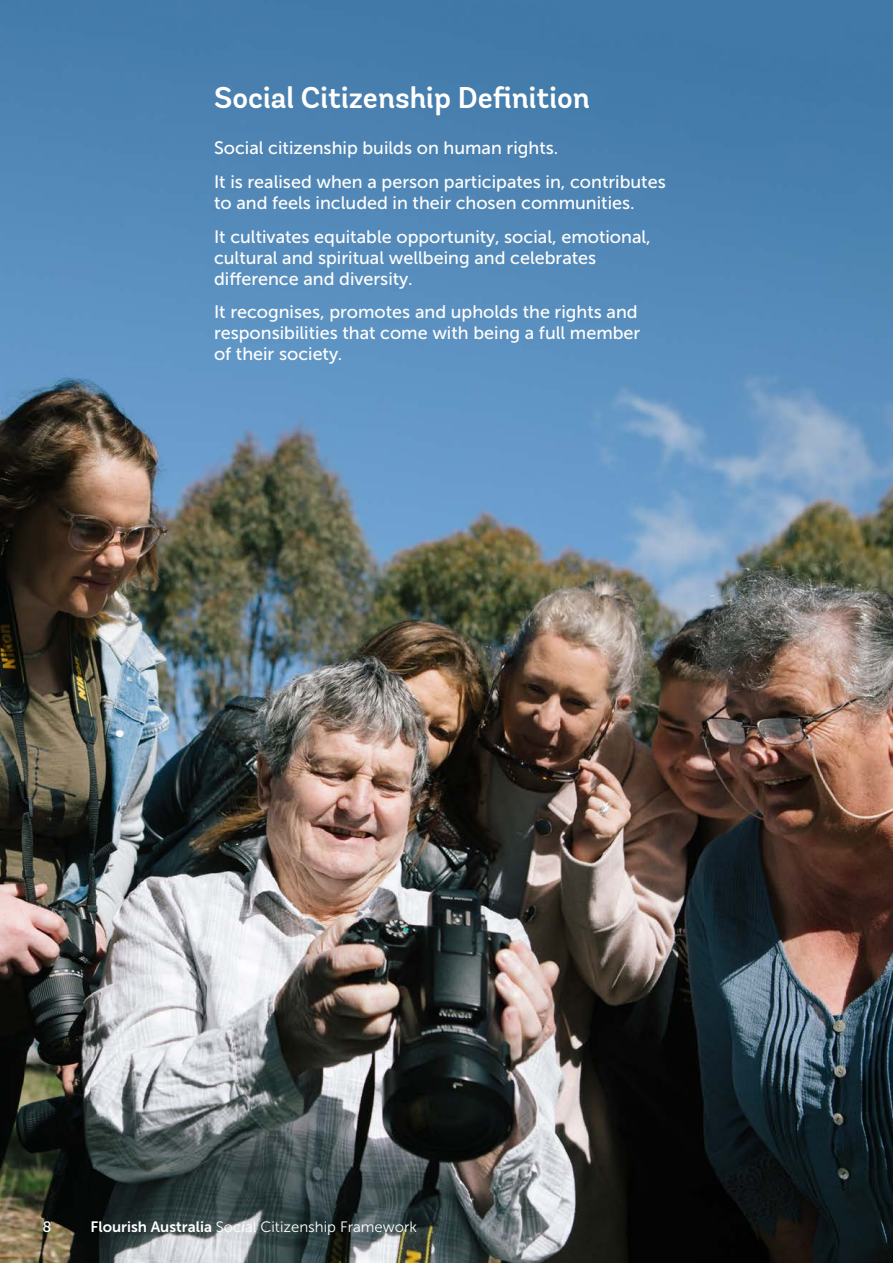
<style>
.page{position:relative;width:893px;height:1263px;background:#fff}
.page>*{position:absolute;margin:0;border:0;box-sizing:border-box;transform-origin:0 0}
.t1{font:600 30px "Andes Rounded";color:#fff}
.t2{font:18px/21px "Museo Sans 500";color:#fff}
.t3{font:15px "Museo Sans 300";color:#fff}
.t4{font:15px "Museo Sans 500";color:#fff}
.s1{font-family:"Museo Sans 700"}
</style>
<div class="page">
<img style="left:0;top:0;width:893px;height:1263px">
<h1 class="t1" style="left:214px;top:79px;width:377px">Social Citizenship Definition</h1>
<p class="t2" style="left:214px;top:131px;width:453px;line-height:33.8px">Social citizenship builds on human rights.<br>It is realised when a person participates in, contributes</p>
<p class="t2" style="left:214px;top:186px;width:438px;line-height:33.8px">to and feels included in their chosen communities.<br>It cultivates equitable opportunity, social, emotional,</p>
<p class="t2" style="left:214px;top:247px;width:384px">cultural and spiritual wellbeing and celebrates difference and diversity.</p>
<p class="t2" style="left:214px;top:302px;width:428px">It recognises, promotes and upholds the rights and responsibilities that come with being a full member of their society.</p>
<p class="t4" style="left:43px;top:1218px;width:11px">8</p>
<p class="t3" style="left:91px;top:1218px;width:328px"><span class="s1">Flourish Australia</span> Social Citizenship Framework</p>
</div>
